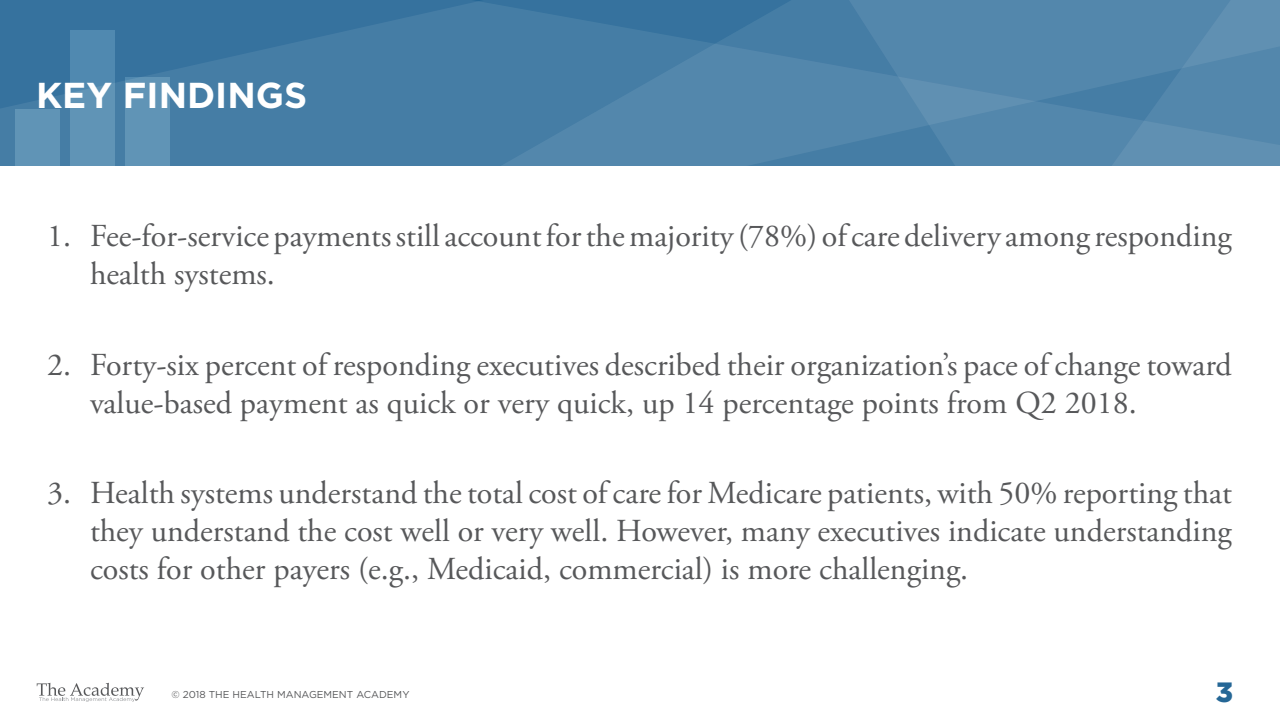
<style>
.page{position:relative;width:1280px;height:720px;background:#fff}
.page>*{position:absolute;margin:0;border:0;box-sizing:border-box;transform-origin:0 0}
.Slide_Header{font:700 36px "Gotham";color:#fff}
.t1{font:32px/38px "Adobe Garamond Pro";color:#57585a}
.t2{font:900 27.9px "Gotham";color:#256796}
.t3{font:10px "Gotham";color:#57585a}
</style>
<div class="page">
<svg style="left:0;top:0;width:1280px;height:166px"></svg>
<div style="left:16px;top:109px;width:44px;height:57px;background:#6094b6"></div>
<div style="left:71px;top:30px;width:44px;height:136px;background:linear-gradient(to right,#598fb3,#5a90b4)"></div>
<div style="left:126px;top:77px;width:44px;height:89px;background:#6094b6"></div>
<svg style="left:37px;top:683px;width:107px;height:19px"></svg>
<p class="Slide_Header" style="left:36px;top:71px;width:273px">KEY FINDINGS</p>
<p class="t1" style="left:90px;top:218px;width:1143px;text-indent:-43px">1. Fee-for-service payments still account for the majority (78%) of care delivery among responding health systems.</p>
<p class="t1" style="left:90px;top:347px;width:1143px;text-indent:-43px">2. Forty-six percent of responding executives described their organization’s pace of change toward value-based payment as quick or very quick, up 14 percentage points from Q2 2018.</p>
<p class="t1" style="left:90px;top:475px;width:1143px;text-align:justify;text-indent:-43px">3. Health systems understand the total cost of care for Medicare patients, with 50% reporting that they understand the cost well or very well. However, many executives indicate understanding costs for other payers (e.g., Medicaid, commercial) is more challenging.</p>
<p class="t3" style="left:172px;top:688px;width:239px">© 2018 THE HEALTH MANAGEMENT ACADEMY</p>
<p class="t2" style="left:1216px;top:673px;width:19px">3</p>
</div>
